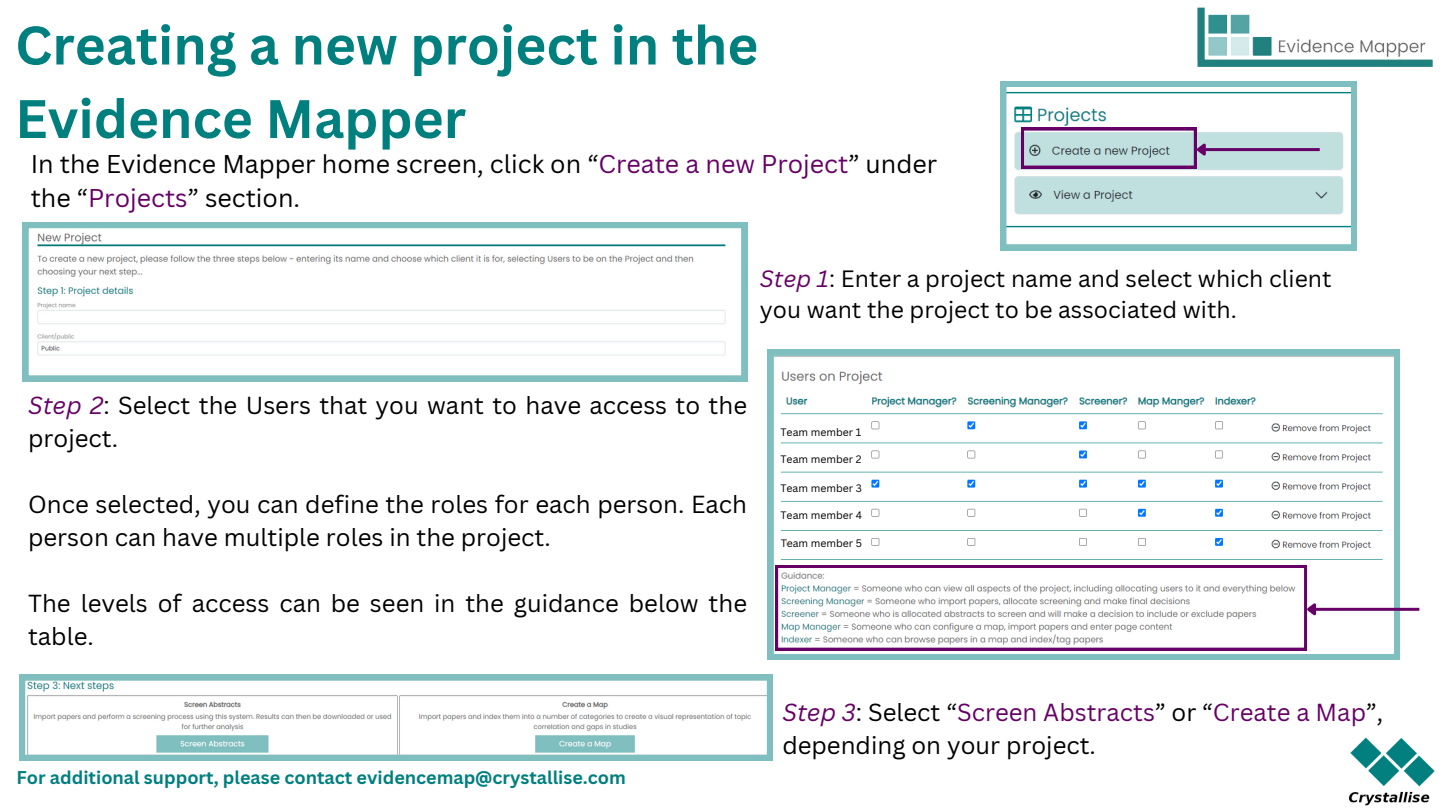
<style>
.page{position:relative;width:1440px;height:810px;background:#fff}
.page>*{position:absolute;margin:0;border:0;box-sizing:border-box;transform-origin:0 0}
.t1{font:700 53px/73.5px "Canva Sans";color:#007f7f}
.t2{font:25px/34.5px "Canva Sans";color:#000}
.t3{font:24px/33px "Canva Sans";color:#000}
.t4{font:23px/31.5px "Canva Sans";color:#000}
.t5{font:700 18px "Canva Sans";color:#007f7f}
.t6{font:10.5px "Canva Sans";color:#000}
.s1{color:#606}
.s2{font-style:italic;color:#606}
</style>
<div class="page">
<svg style="left:1000px;top:81px;width:357px;height:169px"></svg>
<hr style="left:1205px;top:148px;width:115px;height:3px;background:#606">
<svg style="left:1021px;top:128px;width:188px;height:41px;background:#acb1c4"></svg>
<svg style="left:23px;top:222px;width:724px;height:159px"></svg>
<svg style="left:19px;top:675px;width:754px;height:86px"></svg>
<svg style="left:768px;top:350px;width:632px;height:310px"></svg>
<hr style="left:1315px;top:608px;width:104px;height:3px;background:#606">
<svg style="left:775px;top:565px;width:544px;height:86px"></svg>
<img style="left:1349px;top:737px;width:86px;height:69px">
<img style="left:1197px;top:7px;width:236px;height:60px">
<p class="t1" style="left:15px;top:7px;width:745px">Creating a new project in the<br>Evidence Mapper</p>
<h1 class="t2" style="left:31px;top:146px;width:908px">In the Evidence Mapper home screen, click on “<span class="s1">Create a new Project</span>” under the “<span class="s1">Projects</span>” section.</h1>
<p class="t4" style="left:760px;top:262px;width:573px"><span class="s2">Step 1</span>: Enter a project name and select which client you want the project to be associated with.</p>
<p class="t3" style="left:28px;top:388px;width:721px"><span class="s2">Step 2</span>: Select the Users that you want to have access to the project.</p>
<h2 class="t3" style="left:28px;top:487px;width:721px">Once selected, you can define the roles for each person. Each person can have multiple roles in the project.</h2>
<p class="t3" style="left:28px;top:586px;width:721px">The levels of access can be seen in the guidance below the table.</p>
<h2 class="t5" style="left:17px;top:764px;width:611px">For additional support, please contact evidencemap@crystallise.com</h2>
<h2 class="t6" style="left:781px;top:424px;width:82px">Team member 1</h2>
<p class="t6" style="left:781px;top:452px;width:82px">Team member 2</p>
<p class="t6" style="left:781px;top:480px;width:83px">Team member 3</p>
<p class="t6" style="left:781px;top:508px;width:83px">Team member 4</p>
<h2 class="t6" style="left:781px;top:536px;width:83px">Team member 5</h2>
<p class="t3" style="left:782px;top:695px;width:602px"><span class="s2">Step 3</span>: Select “<span class="s1">Screen Abstracts</span>” or “<span class="s1">Create a Map</span>”, depending on your project.</p>
</div>
